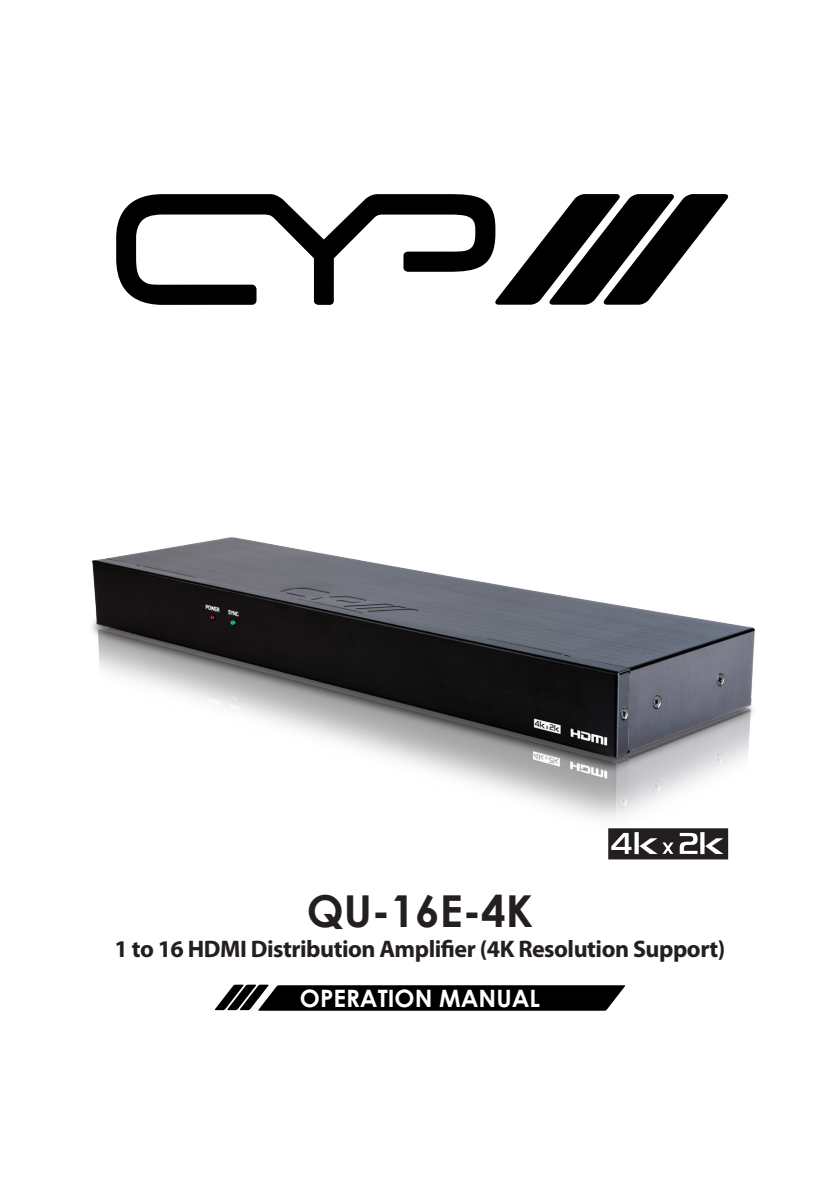
<style>
.page{position:relative;width:840px;height:1191px;background:#fff}
.page>*{position:absolute;margin:0;border:0;box-sizing:border-box;transform-origin:0 0}
.t1{font:700 44px "Century Gothic";color:#231f20}
.t2{font:700 24px "Myriad Pro";letter-spacing:-.02em;color:#231f20}
.t3{font:700 24px "Century Gothic";color:#fff}
</style>
<div class="page">
<svg style="left:116px;top:194px;width:378px;height:111px"></svg>
<svg style="left:494px;top:194px;width:233px;height:111px"></svg>
<svg style="left:215px;top:984px;width:409px;height:26px;background:#1d1d1d"></svg>
<img style="left:92px;top:537px;width:663px;height:323px">
<svg style="left:608px;top:828px;width:119px;height:31px"></svg>
<h1 class="t1" style="left:306px;top:878px;width:228px">QU-16E-4K</h1>
<p class="t2" style="left:114px;top:933px;width:612px">1 to 16 HDMI Distribution Amplifier (4K Resolution Support)</p>
<p class="t3" style="left:300px;top:980px;width:241px">OPERATION MANUAL</p>
</div>
